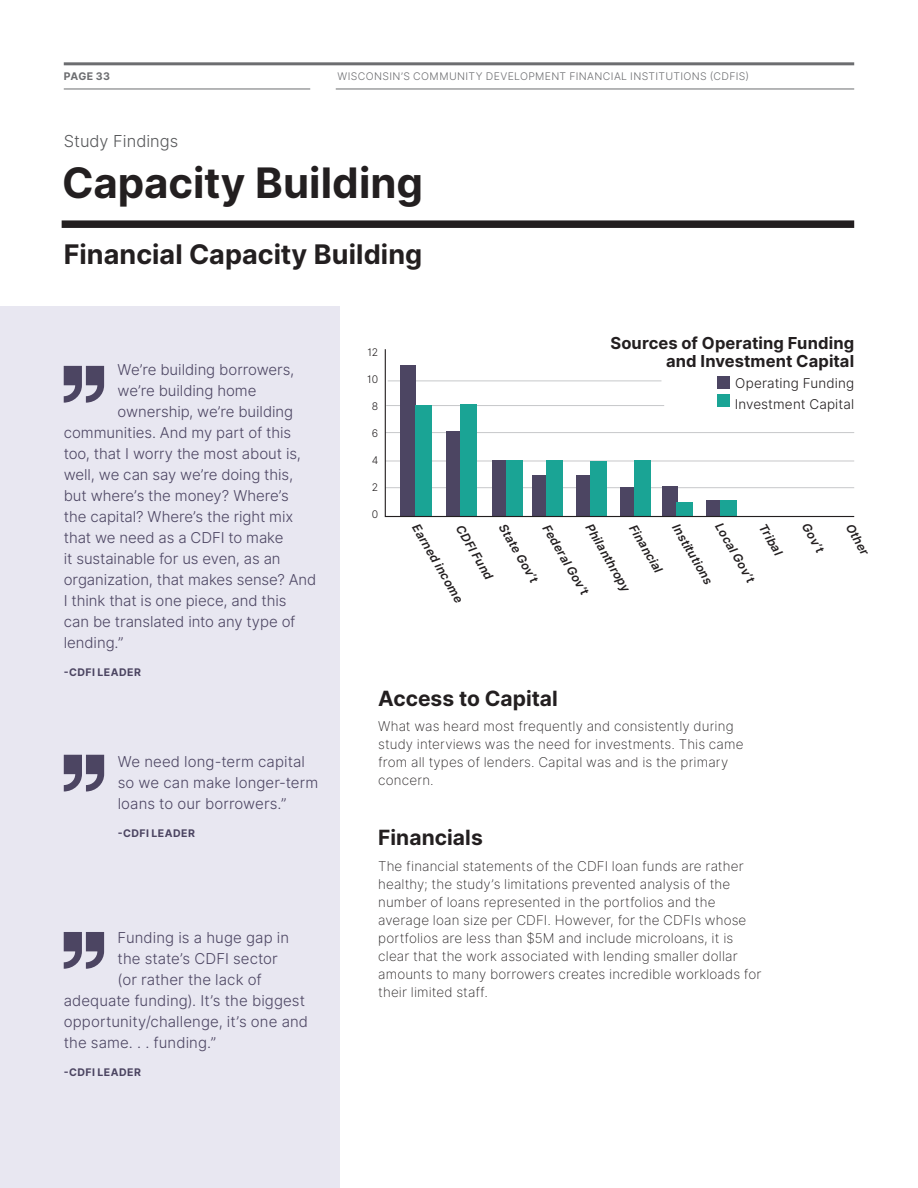
<style>
.page{position:relative;width:918px;height:1188px;background:#fff}
.page>*{position:absolute;margin:0;border:0;box-sizing:border-box;transform-origin:0 0}
.t1{font:700 42px "Inter";color:#231f20}
.t2{font:700 27px "Inter";letter-spacing:.005em;color:#231f20}
.t3{font:700 21px "Inter";color:#231f20}
.t4{font:700 16.5px/18px "Inter";letter-spacing:.005em;color:#231f20;text-align:right}
.t5{font:16.5px "Inter Light BETA";color:#57585a}
.t6{font:15px/21px "Inter Light BETA";letter-spacing:-.005em;color:#4c4562}
.t7{font:13.5px/18px "Inter Extra Light BETA";letter-spacing:.01em;color:#231f20}
.t8{font:13.5px/21px "Inter Light BETA";letter-spacing:.01em;color:#231f20}
.t9{font:italic 600 12px "Inter";color:#231f20}
.t10{font:10.5px "Inter Light BETA";letter-spacing:.035em;color:#6c6d70}
.t11{font:700 10.5px "Inter";letter-spacing:.045em;color:#4c4562}
.t12{font:10.5px "Inter Light BETA";color:#231f20}
.t13{font:700 10.5px "Inter";letter-spacing:.015em;color:#6c6d70}
</style>
<div class="page">
<div style="left:0;top:307px;width:339px;height:881px;background:#e8e7f1"></div>
<svg style="left:64px;top:932px;width:40px;height:37px"></svg>
<div style="left:62px;top:220px;width:792px;height:8px;background:#231f20"></div>
<svg style="left:64px;top:366px;width:40px;height:37px"></svg>
<svg style="left:64px;top:755px;width:40px;height:37px"></svg>
<svg style="left:384px;top:349px;width:471px;height:169px"></svg>
<div style="left:717px;top:376px;width:13px;height:13px;background:#4c4562"></div>
<div style="left:717px;top:394px;width:13px;height:13px;background:#1aa495"></div>
<hr style="left:64px;top:62px;width:790px;height:3px;background:#6c6d70">
<hr style="left:64px;top:89px;width:246px;height:1px;background:#6c6d70">
<hr style="left:336px;top:89px;width:518px;height:1px;background:#6c6d70">
<p class="t13" style="left:64px;top:68px;width:48px">PAGE 33</p>
<p class="t10" style="left:338px;top:69px;width:413px">WISCONSIN’S COMMUNITY DEVELOPMENT FINANCIAL INSTITUTIONS (CDFIS)</p>
<p class="t5" style="left:64px;top:129px;width:116px">Study Findings</p>
<h1 class="t1" style="left:62px;top:152px;width:363px">Capacity Building</h1>
<h2 class="t2" style="left:64px;top:235px;width:360px">Financial Capacity Building</h2>
<p class="t6" style="left:118px;top:359px;width:178px">We’re building borrowers,</p>
<p class="t6" style="left:118px;top:380px;width:140px">we’re building home</p>
<p class="t6" style="left:118px;top:401px;width:177px">ownership, we’re building</p>
<p class="t6" style="left:64px;top:422px;width:229px">communities. And my part of this</p>
<p class="t6" style="left:64px;top:443px;width:239px">too, that I worry the most about is,</p>
<p class="t6" style="left:64px;top:464px;width:231px">well, we can say we’re doing this,</p>
<p class="t6" style="left:64px;top:485px;width:227px">but where’s the money? Where’s</p>
<p class="t6" style="left:64px;top:506px;width:231px">the capital? Where’s the right mix</p>
<p class="t6" style="left:64px;top:527px;width:221px">that we need as a CDFI to make</p>
<p class="t6" style="left:64px;top:548px;width:218px">it sustainable for us even, as an</p>
<p class="t6" style="left:64px;top:569px;width:254px">organization, that makes sense? And</p>
<p class="t6" style="left:64px;top:590px;width:224px">I think that is one piece, and this</p>
<p class="t6" style="left:64px;top:611px;width:233px">can be translated into any type of</p>
<p class="t6" style="left:64px;top:632px;width:61px">lending.”</p>
<p class="t11" style="left:64px;top:664px;width:79px">-CDFI LEADER</p>
<p class="t6" style="left:118px;top:751px;width:202px">We need long-term capital so we can make longer-term loans to our borrowers.”</p>
<p class="t11" style="left:118px;top:825px;width:79px">-CDFI LEADER</p>
<p class="t6" style="left:118px;top:928px;width:173px">Funding is a huge gap in</p>
<p class="t6" style="left:118px;top:949px;width:162px">the state’s CDFI sector</p>
<p class="t6" style="left:118px;top:970px;width:146px">(or rather the lack of</p>
<p class="t6" style="left:64px;top:991px;width:243px">adequate funding). It’s the biggest</p>
<p class="t6" style="left:64px;top:1012px;width:246px">opportunity/challenge, it’s one and</p>
<p class="t6" style="left:64px;top:1033px;width:154px">the same. . . funding.”</p>
<p class="t11" style="left:64px;top:1065px;width:79px">-CDFI LEADER</p>
<p class="t12" style="left:368px;top:345px;width:12px">12</p>
<p class="t12" style="left:367px;top:372px;width:13px">10</p>
<p class="t12" style="left:372px;top:399px;width:8px">8</p>
<p class="t12" style="left:372px;top:426px;width:8px">6</p>
<p class="t12" style="left:372px;top:453px;width:8px">4</p>
<p class="t12" style="left:372px;top:480px;width:8px">2</p>
<p class="t12" style="left:372px;top:507px;width:8px">0</p>
<p class="t4" style="left:610px;top:334px;width:245px">Sources of Operating Funding and Investment Capital</p>
<p class="t8" style="left:735px;top:373px;width:121px">Operating Funding<br>Investment Capital</p>
<p class="t9" style="left:597px;top:520px;width:77px;rotate:60deg">Philanthropy</p>
<p class="t9" style="left:640px;top:521px;width:55px;rotate:60deg">Financial</p>
<p class="t9" style="left:683px;top:520px;width:69px;rotate:60deg">Institutions</p>
<p class="t9" style="left:726px;top:520px;width:68px;rotate:60deg">Local Gov’t</p>
<p class="t9" style="left:770px;top:520px;width:35px;rotate:60deg">Tribal</p>
<p class="t9" style="left:813px;top:520px;width:33px;rotate:60deg">Gov’t</p>
<p class="t9" style="left:857px;top:520px;width:36px;rotate:60deg">Other</p>
<p class="t9" style="left:467px;top:521px;width:63px;rotate:60deg">CDFI Fund</p>
<p class="t9" style="left:510px;top:521px;width:67px;rotate:60deg">State Gov’t</p>
<p class="t9" style="left:554px;top:521px;width:81px;rotate:60deg">Federal Gov’t</p>
<p class="t9" style="left:423px;top:521px;width:90px;rotate:60deg">Earned income</p>
<h3 class="t3" style="left:378px;top:683px;width:181px">Access to Capital</h3>
<p class="t7" style="left:378px;top:717px;width:367px">What was heard most frequently and consistently during study interviews was the need for investments. This came from all types of lenders. Capital was and is the primary concern.</p>
<h3 class="t3" style="left:378px;top:822px;width:106px">Financials</h3>
<p class="t7" style="left:378px;top:857px;width:385px">The financial statements of the CDFI loan funds are rather healthy; the study’s limitations prevented analysis of the number of loans represented in the portfolios and the average loan size per CDFI. However, for the CDFIs whose portfolios are less than $5M and include microloans, it is clear that the work associated with lending smaller dollar amounts to many borrowers creates incredible workloads for their limited staff.</p>
</div>
